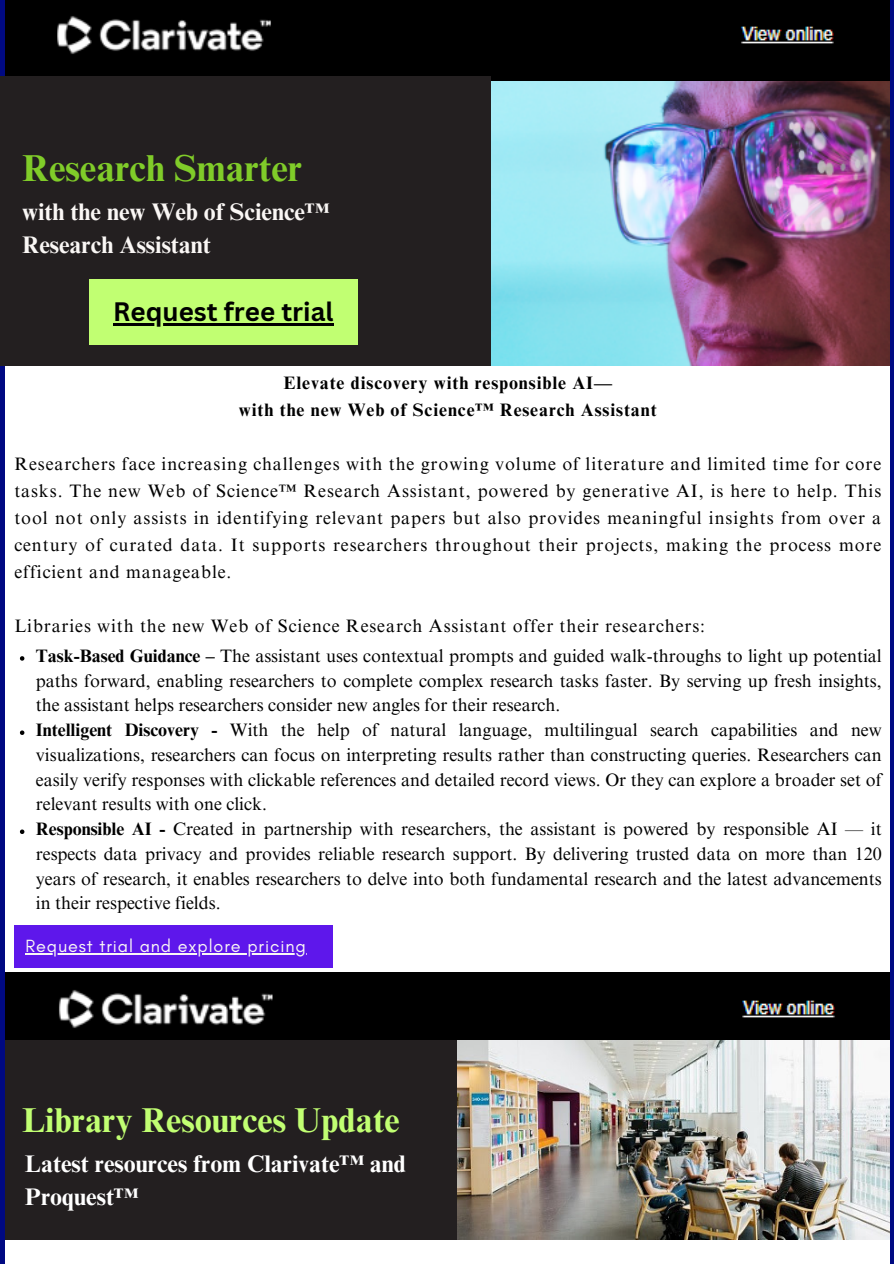
<style>
.page{position:relative;width:894px;height:1264px;background:#fff}
.page>*{position:absolute;margin:0;border:0;box-sizing:border-box;transform-origin:0 0}
.t1{font:700 37.5px "Times NRMT Pro";color:#80cc29}
.t2{font:700 34.5px "Times NRMT Pro";color:#c1ff72}
.t3{font:700 25.95px "Canva Sans";color:#000}
.t4{font:700 24px/32.7px "Times NRMT Pro";color:#fff}
.t5{font:700 24px/32.7px "Times NRMT Pro";color:#faf7f5}
.t6{font:18px/24.8px "Times NRMT Pro";color:#000;text-align:justify}
.t7{font:700 18px/27px "Times NRMT Pro";letter-spacing:.05em;color:#000;text-align:center}
.t8{font:18px "Times NRMT Pro";letter-spacing:.05em;color:#000}
.t9{font:18px "Glacial Indifference";letter-spacing:.05em;color:#faf7f5}
.s1{font-weight:700}
</style>
<div class="page">
<img style="left:490px;top:80px;width:400px;height:285px">
<img style="left:5px;top:0;width:885px;height:80px">
<img style="left:5px;top:972px;width:885px;height:67px">
<img style="left:456px;top:1040px;width:434px;height:199px">
<div style="left:0;top:1040px;width:456px;height:199px;background:#231f20"></div>
<div style="left:0;top:0;width:5px;height:1263px;background:#000982"></div>
<hr style="left:890px;top:0;width:3px;height:1263px;background:#000982">
<div style="left:0;top:76px;width:490px;height:290px;background:#231f20"></div>
<div style="left:89px;top:279px;width:268px;height:65px;background:#c1ff72"></div>
<div style="left:14px;top:925px;width:318px;height:42px;background:#5e17eb"></div>
<hr style="left:113px;top:323px;width:220px;height:3px;background:#000">
<svg style="left:20px;top:656px;width:4px;height:4px"></svg>
<svg style="left:20px;top:730px;width:4px;height:5px"></svg>
<svg style="left:20px;top:829px;width:4px;height:5px"></svg>
<hr style="left:25px;top:953px;width:282px;height:1px;background:#faf7f5">
<p class="t1" style="left:22px;top:154px;width:282px">Research Smarter</p>
<p class="t5" style="left:22px;top:199px;width:308px">with the new Web of Science™<br>Research Assistant</p>
<h2 class="t3" style="left:113px;top:294px;width:222px">Request free trial</h2>
<h2 class="t7" style="left:239px;top:371px;width:419px">Elevate discovery with responsible AI—<br>with the new Web of Science™ Research Assistant</h2>
<p class="t6" style="left:14px;top:452px;width:868px;line-height:27px">Researchers face increasing challenges with the growing volume of literature and limited time for core tasks. The new Web of Science™ Research Assistant, powered by generative AI, is here to help. This tool not only assists in identifying relevant papers but also provides meaningful insights from over a century of curated data. It supports researchers throughout their projects, making the process more efficient and manageable.</p>
<h3 class="t8" style="left:14px;top:618px;width:692px">Libraries with the new Web of Science Research Assistant offer their researchers:</h3>
<p class="t6" style="left:36px;top:645px;width:847px"><span class="s1">Task-Based Guidance –</span> The assistant uses contextual prompts and guided walk-throughs to light up potential paths forward, enabling researchers to complete complex research tasks faster. By serving up fresh insights, the assistant helps researchers consider new angles for their research.</p>
<p class="t6" style="left:36px;top:719px;width:847px"><span class="s1">Intelligent Discovery -</span> With the help of natural language, multilingual search capabilities and new visualizations, researchers can focus on interpreting results rather than constructing queries. Researchers can easily verify responses with clickable references and detailed record views. Or they can explore a broader set of relevant results with one click.</p>
<p class="t6" style="left:36px;top:818px;width:847px"><span class="s1">Responsible AI -</span> Created in partnership with researchers, the assistant is powered by responsible AI — it respects data privacy and provides reliable research support. By delivering trusted data on more than 120 years of research, it enables researchers to delve into both fundamental research and the latest advancements in their respective fields.</p>
<p class="t9" style="left:25px;top:935px;width:282px">Request trial and explore pricing</p>
<p class="t2" style="left:22px;top:1106px;width:379px">Library Resources Update</p>
<p class="t4" style="left:25px;top:1150px;width:382px">Latest resources from Clarivate™ and<br>Proquest™</p>
</div>
